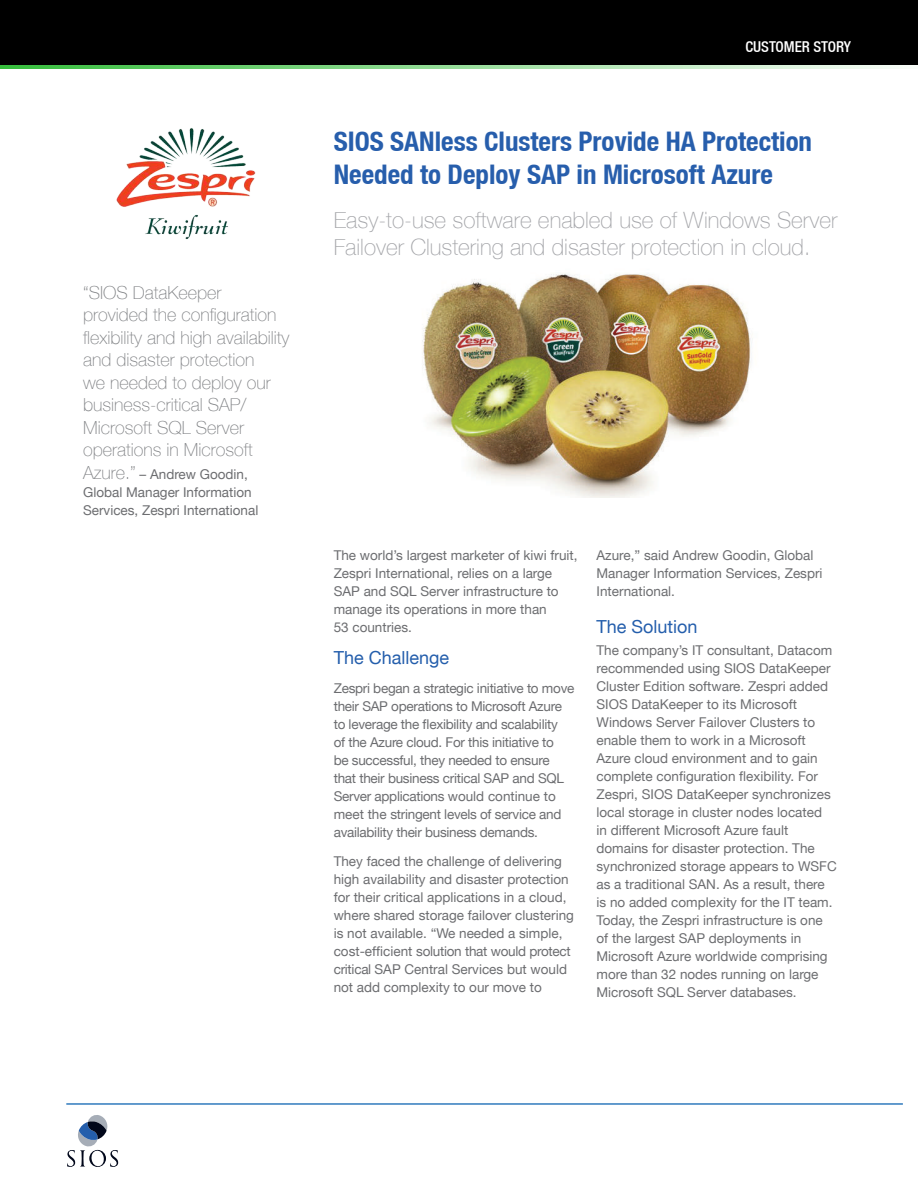
<style>
.page{position:relative;width:918px;height:1188px;background:#fff}
.page>*{position:absolute;margin:0;border:0;box-sizing:border-box;transform-origin:0 0}
.t1{font:700 condensed 27px/33px "Helvetica Neue LT";color:#275eac}
.t2{font:100 22.5px/27px "Helvetica Neue LT";color:#a4a5a9}
.t3{font:100 18px/22.5px "Helvetica Neue LT";color:#808285}
.t4{font:18px "Helvetica Neue LT";color:#245eac}
.t5{font:500 condensed 15px "Helvetica Neue LT";color:#fff}
.t6{font:13.5px/18px "Helvetica Neue LT";color:#6c6d70}
.t7{font:13.5px/18px "Helvetica Neue LT";letter-spacing:-.02em;color:#6c6d70}
.s1{font-weight:100;font-size:18px;color:#808285}
</style>
<div class="page">
<svg style="left:0;top:65px;width:895px;height:4px;background:#94dc98"></svg>
<div style="left:0;top:0;width:918px;height:65px;background:#000"></div>
<svg style="left:67px;top:1115px;width:51px;height:52px"></svg>
<hr style="left:66px;top:1103px;width:837px;height:2px;background:#307abd">
<img style="left:116px;top:128px;width:140px;height:112px">
<img style="left:422px;top:274px;width:330px;height:224px">
<h3 class="t3" style="left:83px;top:281px;width:208px">“SIOS DataKeeper provided the configuration flexibility and high availability and disaster protection<br>we needed to deploy our business-critical SAP/<br>Microsoft SQL Server operations in Microsoft</h3>
<p class="t6" style="left:83px;top:465px;width:177px"><span class="s1">Azure.”</span> – Andrew Goodin,<br>Global Manager Information<br>Services, Zespri International</p>
<p class="t5" style="left:745px;top:38px;width:107px">CUSTOMER STORY</p>
<h1 class="t1" style="left:334px;top:125px;width:480px">SIOS SANless Clusters Provide HA Protection<br>Needed to Deploy SAP in Microsoft Azure</h1>
<h2 class="t2" style="left:334px;top:207px;width:505px">Easy-to-use software enabled use of Windows Server<br>Failover Clustering and disaster protection in cloud.</h2>
<p class="t6" style="left:334px;top:547px;width:245px">The world’s largest marketer of kiwi fruit, Zespri International, relies on a large SAP and SQL Server infrastructure to manage its operations in more than<br>53 countries.</p>
<h3 class="t4" style="left:334px;top:647px;width:117px">The Challenge</h3>
<p class="t7" style="left:334px;top:680px;width:242px">Zespri began a strategic initiative to move their SAP operations to Microsoft Azure to leverage the flexibility and scalability<br>of the Azure cloud. For this initiative to<br>be successful, they needed to ensure that their business critical SAP and SQL Server applications would continue to meet the stringent levels of service and availability their business demands.</p>
<p class="t6" style="left:334px;top:853px;width:242px">They faced the challenge of delivering high availability and disaster protection for their critical applications in a cloud, where shared storage failover clustering is not available. “We needed a simple, cost-efficient solution that would protect critical SAP Central Services but would not add complexity to our move to</p>
<p class="t6" style="left:597px;top:547px;width:228px">Azure,” said Andrew Goodin, Global<br>Manager Information Services, Zespri<br>International.</p>
<h3 class="t4" style="left:597px;top:616px;width:103px">The Solution</h3>
<p class="t6" style="left:597px;top:641px;width:242px">The company’s IT consultant, Datacom recommended using SIOS DataKeeper Cluster Edition software. Zespri added SIOS DataKeeper to its Microsoft Windows Server Failover Clusters to enable them to work in a Microsoft Azure cloud environment and to gain complete configuration flexibility. For Zespri, SIOS DataKeeper synchronizes local storage in cluster nodes located<br>in different Microsoft Azure fault domains for disaster protection. The synchronized storage appears to WSFC as a traditional SAN. As a result, there is no added complexity for the IT team.<br>Today, the Zespri infrastructure is one of the largest SAP deployments in Microsoft Azure worldwide comprising more than 32 nodes running on large Microsoft SQL Server databases.</p>
</div>
